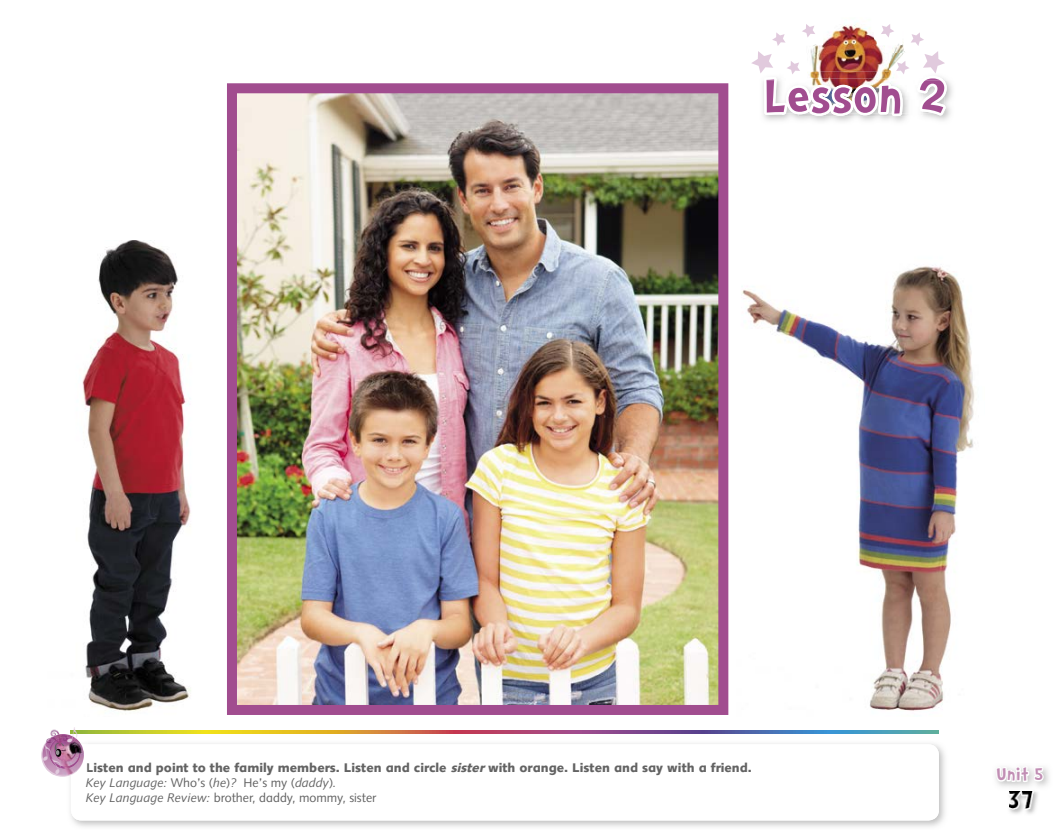
<style>
.page{position:relative;width:1063px;height:840px;background:#fff}
.page>*{position:absolute;margin:0;border:0;box-sizing:border-box;transform-origin:0 0}
.t1{font:700 60px "Doctor Soos";color:#a14d8f}
.t2{font:700 21.25px "Doctor Soos";color:#c18eb4}
.t3{font:900 12.5px/15px "Syntax Infant";color:#636363}
.s1{font-style:italic}
.s2{font-weight:400;font-style:italic}
.s3{font-weight:400}
</style>
<div class="page">
<img style="left:751px;top:24px;width:196px;height:92px">
<svg style="left:88px;top:730px;width:851px;height:3px;background:#9d856b"></svg>
<svg style="left:995px;top:764px;width:51px;height:50px"></svg>
<img style="left:227px;top:83px;width:501px;height:632px">
<img style="left:742px;top:266px;width:233px;height:445px">
<div style="left:41px;top:734px;width:43px;height:43px;background:#e1cadd;border-radius:50%"></div>
<img style="left:82px;top:241px;width:109px;height:470px">
<img style="left:1009px;top:791px;width:23px;height:17px">
<svg style="left:41px;top:729px;width:47px;height:46px"></svg>
<h1 class="t1" style="left:763px;top:65px;width:185px">Lesson 2</h1>
<p class="t3" style="left:86px;top:760px;width:667px">Listen and point to the family members. Listen and circle <span class="s1">sister</span> with orange. Listen and say with a friend.<br><span class="s2">Key Language:</span> <span class="s3">Who’s (</span><span class="s2">he</span><span class="s3">)</span><span class="s2">?</span> <span class="s3">He’s my (</span><span class="s2">daddy</span><span class="s3">)</span><span class="s2">.<br>Key Language Review:</span> <span class="s3">brother, daddy, mommy, sister</span></p>
<h2 class="t2" style="left:996px;top:763px;width:49px">Unit 5</h2>
</div>
